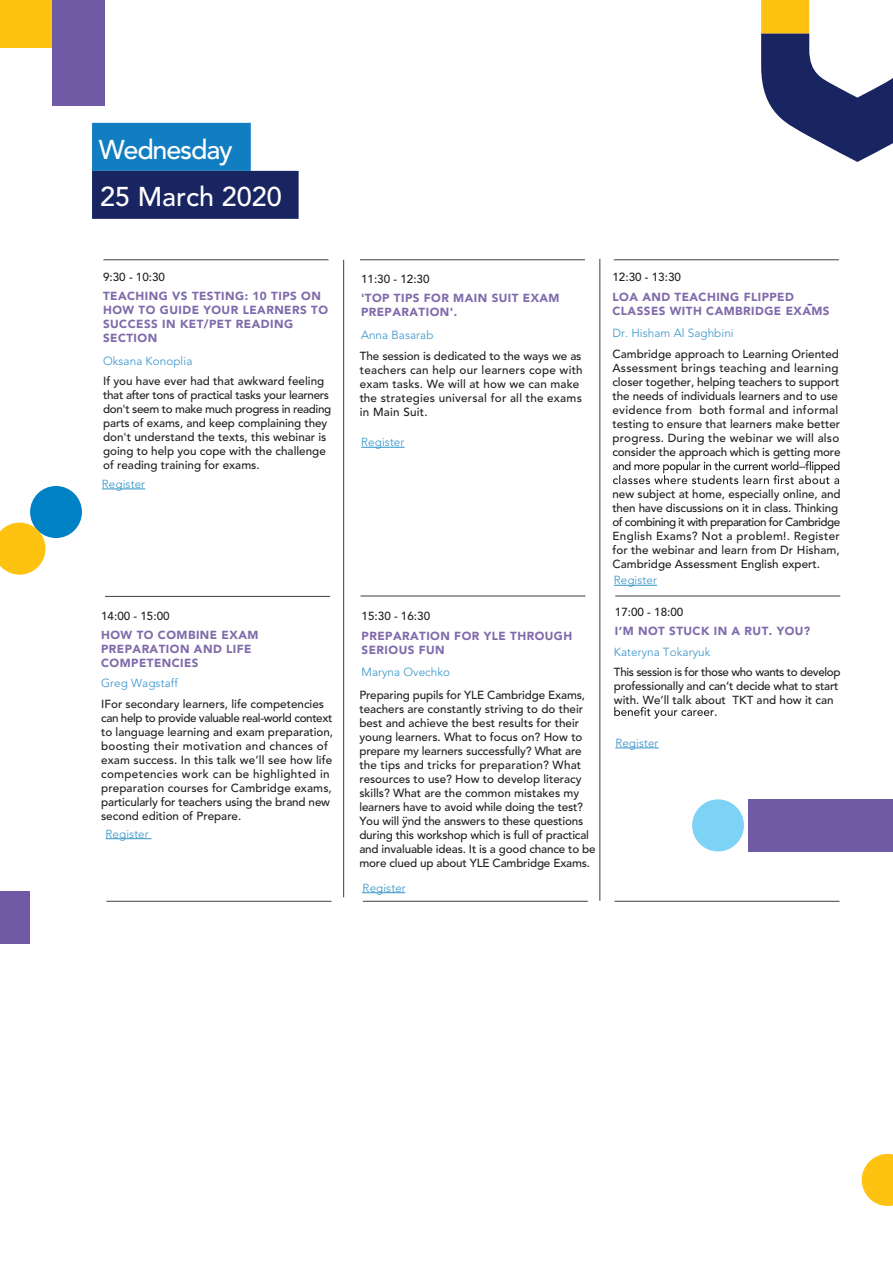
<style>
.page{position:relative;width:893px;height:1263px;background:#fff}
.page>*{position:absolute;margin:0;border:0;box-sizing:border-box;transform-origin:0 0}
.t1{font:500 27px/46.5px "Avenir LT Std";letter-spacing:-.02em;color:#fff}
.t2{font:500 18px "Avenir LT Std";color:#7059a5}
.t3{font:500 11.7px/14px "Avenir LT Std";color:#231f20}
.t4{font:900 11.7px/14px "Avenir LT Std";letter-spacing:.04em;color:#7f6bab}
.t5{font:300 11.7px "Avenir LT Std";letter-spacing:.005em;color:#3292c8}
.t6{font:500 11.7px/14px "Avenir LT Std";letter-spacing:-.02em;color:#231f20}
</style>
<div class="page">
<div style="left:30px;top:486px;width:52px;height:52px;background:#0080c5;border-radius:50%"></div>
<svg style="left:862px;top:1154px;width:31px;height:52px"></svg>
<svg style="left:0;top:523px;width:45px;height:52px;background:#f3c634"></svg>
<div style="left:748px;top:799px;width:145px;height:52px;background:#7059a5"></div>
<div style="left:692px;top:799px;width:52px;height:52px;background:#7cd3f6;border-radius:50%"></div>
<svg style="left:761px;top:0;width:132px;height:162px"></svg>
<div style="left:0;top:0;width:52px;height:48px;background:#fec210"></div>
<div style="left:52px;top:0;width:52px;height:106px;background:#7059a5"></div>
<div style="left:0;top:892px;width:30px;height:52px;background:#7059a5"></div>
<svg style="left:613px;top:461px;width:226px;height:23px"></svg>
<hr style="left:343px;top:260px;width:1px;height:637px;background:#3e3e3f">
<hr style="left:599px;top:259px;width:1px;height:642px;background:#3e3e3f">
<hr style="left:360px;top:259px;width:225px;height:1px;background:#3e3e3f">
<hr style="left:614px;top:259px;width:225px;height:1px;background:#3e3e3f">
<hr style="left:102px;top:489px;width:43px;height:1px;background:#3292c8">
<hr style="left:361px;top:447px;width:44px;height:1px;background:#3292c8">
<hr style="left:103px;top:259px;width:225px;height:1px;background:#3e3e3f">
<hr style="left:614px;top:585px;width:43px;height:1px;background:#3292c8">
<hr style="left:615px;top:596px;width:225px;height:1px;background:#3e3e3f">
<hr style="left:106px;top:838px;width:43px;height:1px;background:#3292c8">
<hr style="left:105px;top:596px;width:225px;height:1px;background:#3e3e3f">
<hr style="left:360px;top:596px;width:225px;height:1px;background:#3e3e3f">
<svg style="left:614px;top:707px;width:103px;height:12px"></svg>
<hr style="left:615px;top:748px;width:44px;height:1px;background:#3292c8">
<hr style="left:362px;top:892px;width:43px;height:1px;background:#3292c8">
<hr style="left:363px;top:901px;width:225px;height:1px;background:#3e3e3f">
<hr style="left:614px;top:901px;width:225px;height:1px;background:#3e3e3f">
<hr style="left:106px;top:901px;width:225px;height:1px;background:#3e3e3f">
<div style="left:92px;top:123px;width:159px;height:48px;background:#127ec2"></div>
<div style="left:92px;top:171px;width:207px;height:48px;background:#192561"></div>
<h1 class="t1" style="left:99px;top:127px;width:185px">Wednesday<br>25 March 2020</h1>
<p class="t3" style="left:103px;top:270px;width:64px">9:30 - 10:30</p>
<p class="t4" style="left:103px;top:289px;width:226px">TEACHING VS TESTING: 10 TIPS ON<br>HOW TO GUIDE YOUR LEARNERS TO<br>SUCCESS IN KET/PET READING<br>SECTION</p>
<p class="t5" style="left:103px;top:354px;width:91px">Oksana Konoplia</p>
<p class="t3" style="left:103px;top:374px;width:230px">If you have ever had that awkward feeling that after tons of practical tasks your learners don't seem to make much progress in reading parts of exams, and keep complaining they don't understand the texts, this webinar is going to help you cope with the challenge of reading training for exams.</p>
<p class="t5" style="left:102px;top:477px;width:45px">Register</p>
<p class="t3" style="left:101px;top:609px;width:70px">14:00 - 15:00</p>
<p class="t4" style="left:101px;top:628px;width:159px">HOW TO COMBINE EXAM<br>PREPARATION AND LIFE<br>COMPETENCIES</p>
<p class="t5" style="left:101px;top:676px;width:78px">Greg Wagstaff</p>
<p class="t3" style="left:101px;top:697px;width:234px">IFor secondary learners, life competencies can help to provide valuable real-world context to language learning and exam preparation, boosting their motivation and chances of exam success. In this talk we’ll see how life competencies work can be highlighted in preparation courses for Cambridge exams, particularly for teachers using the brand new second edition of Prepare.</p>
<p class="t5" style="left:106px;top:827px;width:45px">Register</p>
<p class="t3" style="left:361px;top:272px;width:70px">11:30 - 12:30</p>
<p class="t4" style="left:361px;top:291px;width:200px">'TOP TIPS FOR MAIN SUIT EXAM<br>PREPARATION'.</p>
<p class="t5" style="left:361px;top:328px;width:74px">Anna Basarab</p>
<p class="t3" style="left:360px;top:349px;width:225px">The session is dedicated to the ways we as teachers can help our learners cope with exam tasks. We will at how we can make the strategies universal for all the exams in Main Suit.</p>
<p class="t5" style="left:361px;top:435px;width:45px">Register</p>
<p class="t3" style="left:612px;top:271px;width:70px">12:30 - 13:30</p>
<p class="t4" style="left:612px;top:289px;width:219px">LOA AND TEACHING FLIPPED<br>CLASSES WITH CAMBRIDGE EXAMS</p>
<p class="t5" style="left:612px;top:326px;width:123px">Dr. Hisham Al Saghbini</p>
<h2 class="t2" style="left:807px;top:292px;width:7px">-</h2>
<p class="t3" style="left:612px;top:347px;width:230px">Cambridge approach to Learning Oriented Assessment brings teaching and learning closer together, helping teachers to support the needs of individuals learners and to use evidence from both formal and informal testing to ensure that learners make better progress. During the webinar we will also consider the approach which is getting more</p>
<p class="t3" style="left:612px;top:487px;width:230px">new subject at home, especially online, and then have discussions on it in class. Thinking of combining it with preparation for Cambridge English Exams? Not a problem!. Register for the webinar and learn from Dr Hisham, Cambridge Assessment English expert.</p>
<p class="t5" style="left:614px;top:573px;width:45px">Register</p>
<p class="t3" style="left:615px;top:605px;width:70px">17:00 - 18:00</p>
<p class="t4" style="left:615px;top:624px;width:197px">I’M NOT STUCK IN A RUT. YOU?</p>
<p class="t5" style="left:614px;top:645px;width:98px">Kateryna Tokaryuk</p>
<p class="t3" style="left:362px;top:610px;width:70px">15:30 - 16:30</p>
<p class="t4" style="left:362px;top:628px;width:212px">PREPARATION FOR YLE THROUGH<br>SERIOUS FUN</p>
<p class="t5" style="left:362px;top:665px;width:90px">Maryna Ovechko</p>
<p class="t6" style="left:614px;top:666px;width:228px">This session is for those who wants to develop professionally and can’t decide what to start with. We’ll talk about TKT and how it can</p>
<p class="t3" style="left:359px;top:689px;width:238px">Preparing pupils for YLE Cambridge Exams, teachers are constantly striving to do their best and achieve the best results for their young learners. What to focus on? How to prepare my learners successfully? What are the tips and tricks for preparation? What resources to use? How to develop literacy skills? What are the common mistakes my learners have to avoid while doing the test?<br>You will ÿnd the answers to these questions during this workshop which is full of practical and invaluable ideas. It is a good chance to be more clued up about YLE Cambridge Exams.</p>
<p class="t5" style="left:615px;top:736px;width:45px">Register</p>
<p class="t5" style="left:363px;top:881px;width:45px">Register</p>
</div>
